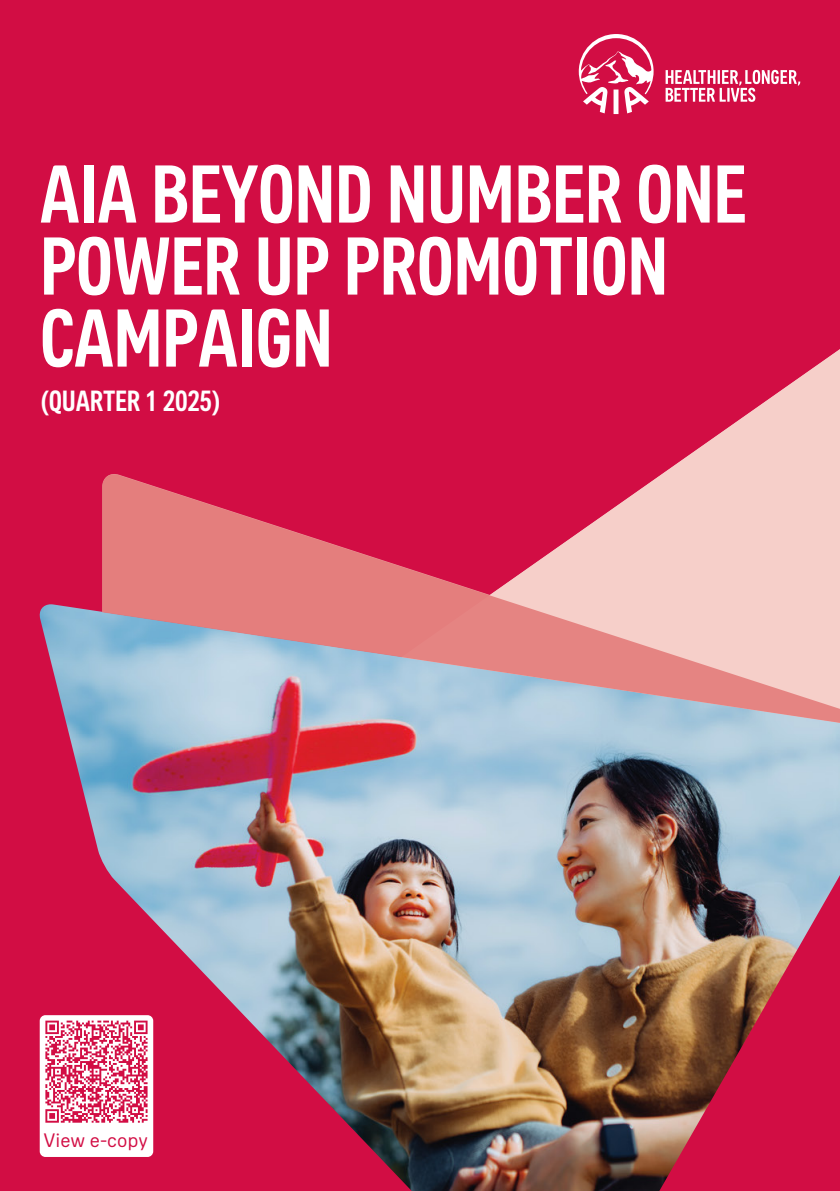
<style>
.page{position:relative;width:840px;height:1191px;background:#fff}
.page>*{position:absolute;margin:0;border:0;box-sizing:border-box;transform-origin:0 0}
.t1{font:500 condensed 84px/72px "AIA Everest";letter-spacing:-.01em;color:#fff}
.t2{font:500 condensed 30px "AIA Everest";letter-spacing:-.01em;color:#fff}
.t3{font:20px "AIA Everest";color:#d20d44}
</style>
<div class="page">
<div style="left:0;top:0;width:839px;height:1191px;background:#d20d44"></div>
<svg style="left:578px;top:34px;width:221px;height:80px"></svg>
<img style="left:39px;top:604px;width:800px;height:587px">
<svg style="left:401px;top:350px;width:438px;height:400px"></svg>
<svg style="left:102px;top:474px;width:737px;height:271px"></svg>
<p class="t1" style="left:40px;top:157px;width:708px">AIA BEYOND NUMBER ONE<br>POWER UP PROMOTION<br>CAMPAIGN</p>
<p class="t2" style="left:40px;top:383px;width:183px">(QUARTER 1 2025)</p>
<p class="t3" style="left:43px;top:1128px;width:106px">View e-copy</p>
</div>
